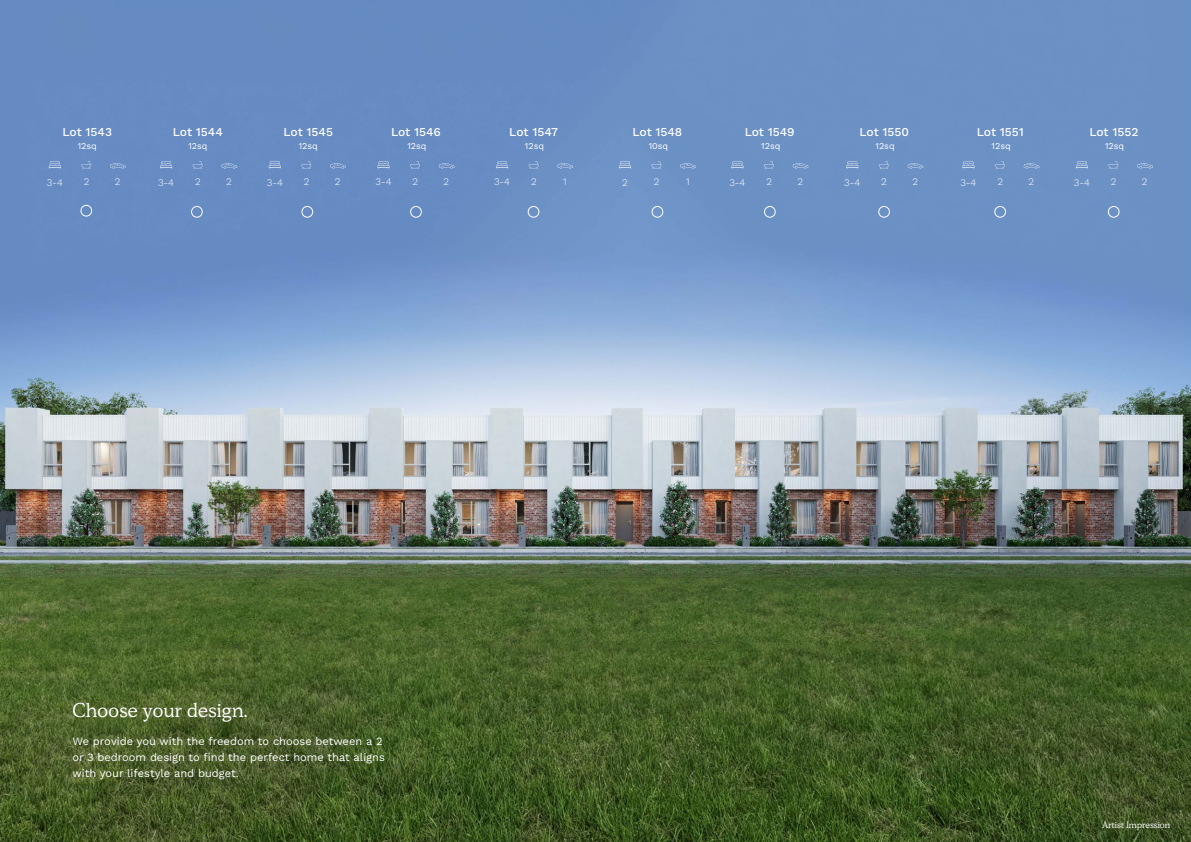
<style>
.page{position:relative;width:1191px;height:842px;background:#fff}
.page>*{position:absolute;margin:0;border:0;box-sizing:border-box;transform-origin:0 0}
.t1{font:20px "Simula";letter-spacing:.005em;color:#fff}
.t2{font:500 12px "Work Sans";color:#fff}
.t3{font:11.1px/16.1px "Work Sans";color:#fff}
.t4{font:10px "Work Sans";color:#fff}
.t5{font:9.2px "Simula";color:#fff}
.t6{font:9px "Work Sans";color:#fff}
</style>
<div class="page">
<img style="left:0;top:0;width:1191px;height:842px">
<div style="left:81px;top:205px;width:11px;height:11px;border:1px solid #fff;border-radius:50%"></div>
<div style="left:191px;top:206px;width:11px;height:11px;border:1px solid #fff;border-radius:50%"></div>
<div style="left:302px;top:206px;width:11px;height:11px;border:1px solid #fff;border-radius:50%"></div>
<div style="left:528px;top:206px;width:11px;height:11px;border:1px solid #fff;border-radius:50%"></div>
<div style="left:652px;top:206px;width:11px;height:11px;border:1px solid #fff;border-radius:50%"></div>
<div style="left:410px;top:206px;width:11px;height:11px;border:1px solid #fff;border-radius:50%"></div>
<div style="left:764px;top:206px;width:11px;height:11px;border:1px solid #fff;border-radius:50%"></div>
<div style="left:878px;top:206px;width:11px;height:11px;border:1px solid #fff;border-radius:50%"></div>
<div style="left:994px;top:206px;width:11px;height:11px;border:1px solid #fff;border-radius:50%"></div>
<div style="left:1108px;top:206px;width:11px;height:11px;border:1px solid #fff;border-radius:50%"></div>
<svg style="left:49px;top:161px;width:12px;height:8px"></svg>
<svg style="left:160px;top:161px;width:12px;height:8px"></svg>
<svg style="left:846px;top:161px;width:12px;height:8px"></svg>
<svg style="left:962px;top:161px;width:12px;height:8px"></svg>
<svg style="left:1075px;top:161px;width:13px;height:8px"></svg>
<svg style="left:731px;top:161px;width:12px;height:8px"></svg>
<svg style="left:619px;top:161px;width:12px;height:8px"></svg>
<svg style="left:496px;top:161px;width:12px;height:8px"></svg>
<svg style="left:377px;top:161px;width:12px;height:8px"></svg>
<svg style="left:269px;top:161px;width:12px;height:8px"></svg>
<svg style="left:81px;top:161px;width:10px;height:8px"></svg>
<svg style="left:193px;top:161px;width:9px;height:8px"></svg>
<svg style="left:879px;top:161px;width:9px;height:8px"></svg>
<svg style="left:995px;top:161px;width:9px;height:8px"></svg>
<svg style="left:1108px;top:161px;width:10px;height:8px"></svg>
<svg style="left:764px;top:161px;width:9px;height:8px"></svg>
<svg style="left:651px;top:161px;width:10px;height:8px"></svg>
<svg style="left:529px;top:161px;width:9px;height:8px"></svg>
<svg style="left:410px;top:161px;width:10px;height:8px"></svg>
<svg style="left:301px;top:161px;width:10px;height:8px"></svg>
<svg style="left:110px;top:163px;width:16px;height:6px"></svg>
<svg style="left:221px;top:163px;width:16px;height:6px"></svg>
<svg style="left:907px;top:163px;width:16px;height:6px"></svg>
<svg style="left:1023px;top:163px;width:16px;height:6px"></svg>
<svg style="left:1137px;top:163px;width:15px;height:6px"></svg>
<svg style="left:792px;top:163px;width:16px;height:6px"></svg>
<svg style="left:680px;top:163px;width:16px;height:6px"></svg>
<svg style="left:557px;top:163px;width:16px;height:6px"></svg>
<svg style="left:439px;top:163px;width:15px;height:6px"></svg>
<svg style="left:330px;top:163px;width:16px;height:6px"></svg>
<p class="t2" style="left:63px;top:125px;width:51px">Lot 1543</p>
<p class="t2" style="left:173px;top:125px;width:51px">Lot 1544</p>
<p class="t2" style="left:283px;top:124px;width:51px">Lot 1545</p>
<p class="t2" style="left:391px;top:124px;width:51px">Lot 1546</p>
<p class="t2" style="left:509px;top:124px;width:50px">Lot 1547</p>
<p class="t2" style="left:632px;top:124px;width:51px">Lot 1548</p>
<p class="t2" style="left:744px;top:124px;width:51px">Lot 1549</p>
<p class="t2" style="left:859px;top:124px;width:51px">Lot 1550</p>
<p class="t2" style="left:976px;top:124px;width:49px">Lot 1551</p>
<p class="t2" style="left:1089px;top:124px;width:51px">Lot 1552</p>
<p class="t6" style="left:78px;top:139px;width:21px">12sq</p>
<p class="t6" style="left:188px;top:139px;width:21px">12sq</p>
<p class="t6" style="left:299px;top:139px;width:21px">12sq</p>
<p class="t6" style="left:407px;top:139px;width:21px">12sq</p>
<p class="t6" style="left:525px;top:139px;width:21px">12sq</p>
<p class="t6" style="left:648px;top:139px;width:21px">10sq</p>
<p class="t6" style="left:761px;top:139px;width:21px">12sq</p>
<p class="t6" style="left:875px;top:139px;width:21px">12sq</p>
<p class="t6" style="left:991px;top:139px;width:21px">12sq</p>
<p class="t6" style="left:1105px;top:139px;width:21px">12sq</p>
<p class="t4" style="left:47px;top:175px;width:17px">3-4</p>
<p class="t4" style="left:84px;top:174px;width:7px">2</p>
<p class="t4" style="left:115px;top:174px;width:7px">2</p>
<p class="t4" style="left:158px;top:175px;width:17px">3-4</p>
<p class="t4" style="left:195px;top:174px;width:7px">2</p>
<p class="t4" style="left:226px;top:174px;width:7px">2</p>
<p class="t4" style="left:267px;top:175px;width:17px">3-4</p>
<p class="t4" style="left:304px;top:174px;width:7px">2</p>
<p class="t4" style="left:335px;top:174px;width:7px">2</p>
<p class="t4" style="left:375px;top:174px;width:17px">3-4</p>
<p class="t4" style="left:412px;top:174px;width:7px">2</p>
<p class="t4" style="left:443px;top:174px;width:7px">2</p>
<p class="t4" style="left:494px;top:174px;width:17px">3-4</p>
<p class="t4" style="left:531px;top:174px;width:7px">2</p>
<p class="t4" style="left:563px;top:174px;width:5px">1</p>
<p class="t4" style="left:622px;top:175px;width:7px">2</p>
<p class="t4" style="left:654px;top:174px;width:7px">2</p>
<p class="t4" style="left:686px;top:174px;width:5px">1</p>
<p class="t4" style="left:729px;top:175px;width:17px">3-4</p>
<p class="t4" style="left:766px;top:174px;width:7px">2</p>
<p class="t4" style="left:797px;top:174px;width:7px">2</p>
<p class="t4" style="left:844px;top:175px;width:17px">3-4</p>
<p class="t4" style="left:881px;top:174px;width:7px">2</p>
<p class="t4" style="left:912px;top:174px;width:7px">2</p>
<p class="t4" style="left:960px;top:175px;width:17px">3-4</p>
<p class="t4" style="left:997px;top:174px;width:7px">2</p>
<p class="t4" style="left:1028px;top:174px;width:7px">2</p>
<p class="t4" style="left:1074px;top:175px;width:17px">3-4</p>
<p class="t4" style="left:1110px;top:174px;width:7px">2</p>
<p class="t4" style="left:1142px;top:174px;width:7px">2</p>
<h1 class="t1" style="left:72px;top:697px;width:177px">Choose your design.</h1>
<p class="t3" style="left:72px;top:733px;width:314px">We provide you with the freedom to choose between a 2 or 3 bedroom design to find the perfect home that aligns with your lifestyle and budget.</p>
<p class="t5" style="left:1102px;top:818px;width:70px">Artist Impression</p>
</div>
